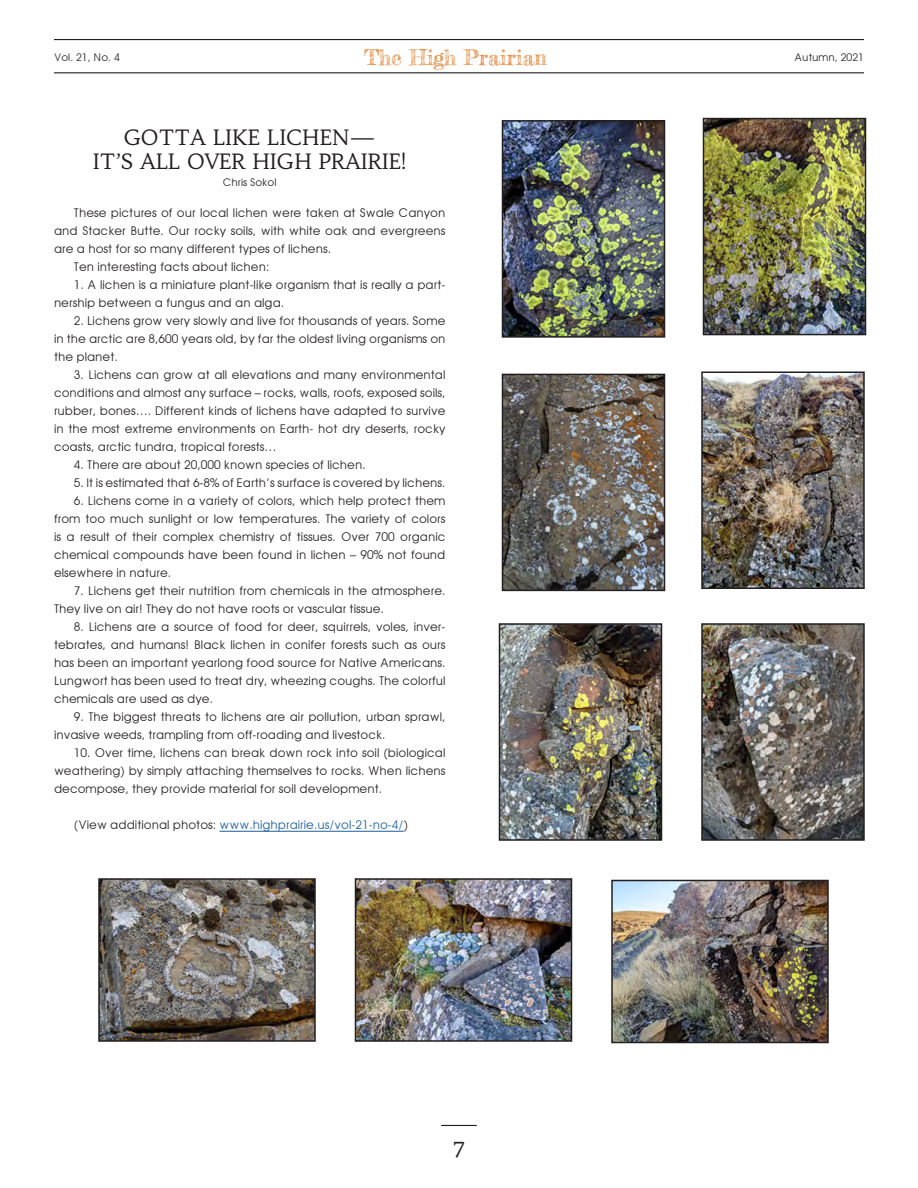
<style>
.page{position:relative;width:918px;height:1188px;background:#fff}
.page>*{position:absolute;margin:0;border:0;box-sizing:border-box;transform-origin:0 0}
.Headline{font:21px/24px "Habibi";color:#231f20;text-align:center}
.t1{font:21px "Frederickathe Great";color:#e27b26}
.t2{font:12px/18px "Avant Garde";color:#231f20;text-align:justify}
.t3{font:12px "Avant Garde";color:#175d9e}
.byline{font:10.5px "Avant Garde";color:#231f20}
.s1{color:#231f20}
</style>
<div class="page">
<hr style="left:54px;top:72px;width:810px;height:1px;background:#231f20">
<hr style="left:54px;top:39px;width:810px;height:1px;background:#231f20">
<hr style="left:441px;top:1125px;width:36px;height:1px;background:#231f20">
<hr style="left:220px;top:831px;width:184px;height:1px;background:#175d9e">
<img style="left:505px;top:123px;width:157px;height:212px">
<div style="left:502px;top:120px;width:163px;height:218px;border:2px solid #231f20"></div>
<img style="left:706px;top:121px;width:157px;height:211px">
<div style="left:703px;top:118px;width:163px;height:217px;border:2px solid #231f20"></div>
<img style="left:505px;top:377px;width:157px;height:211px">
<div style="left:502px;top:374px;width:163px;height:217px;border:2px solid #231f20"></div>
<img style="left:704px;top:374px;width:158px;height:212px">
<div style="left:701px;top:371px;width:164px;height:218px;border:2px solid #231f20"></div>
<img style="left:502px;top:626px;width:157px;height:212px">
<div style="left:499px;top:623px;width:163px;height:218px;border:2px solid #231f20"></div>
<img style="left:704px;top:626px;width:158px;height:212px">
<div style="left:701px;top:623px;width:164px;height:218px;border:2px solid #231f20"></div>
<img style="left:101px;top:881px;width:212px;height:158px">
<div style="left:98px;top:878px;width:218px;height:164px;border:2px solid #231f20"></div>
<img style="left:358px;top:881px;width:211px;height:158px">
<div style="left:355px;top:878px;width:217px;height:164px;border:2px solid #231f20"></div>
<img style="left:614px;top:883px;width:212px;height:157px">
<div style="left:611px;top:880px;width:218px;height:163px;border:2px solid #231f20"></div>
<p class="byline" style="left:54px;top:51px;width:67px">Vol. 21, No. 4</p>
<h1 class="t1" style="left:364px;top:44px;width:184px">The High Prairian</h1>
<p class="byline" style="left:795px;top:51px;width:71px">Autumn, 2021</p>
<p class="Headline" style="left:93px;top:126px;width:315px">GOTTA LIKE LICHEN—<br>IT’S ALL OVER HIGH PRAIRIE!</p>
<p class="byline" style="left:223px;top:175px;width:55px">Chris Sokol</p>
<p class="t2" style="left:54px;top:204px;width:393px;text-indent:20px">These pictures of our local lichen were taken at Swale Canyon and Stacker Butte. Our rocky soils, with white oak and evergreens are a host for so many different types of lichens.</p>
<p class="t2" style="left:74px;top:258px;width:197px">Ten interesting facts about lichen:</p>
<p class="t2" style="left:54px;top:276px;width:393px;text-indent:20px">1. A lichen is a miniature plant-like organism that is really a part&shy;nership between a fungus and an alga.</p>
<p class="t2" style="left:54px;top:312px;width:393px;text-indent:20px">2. Lichens grow very slowly and live for thousands of years. Some in the arctic are 8,600 years old, by far the oldest living organisms on the planet.</p>
<p class="t2" style="left:54px;top:366px;width:393px;text-indent:20px">3. Lichens can grow at all elevations and many environmental conditions and almost any surface – rocks, walls, roofs, exposed soils, rubber, bones…. Different kinds of lichens have adapted to survive in the most extreme environments on Earth- hot dry deserts, rocky coasts, arctic tundra, tropical forests…</p>
<p class="t2" style="left:74px;top:456px;width:293px">4. There are about 20,000 known species of lichen.</p>
<p class="t2" style="left:74px;top:474px;width:373px">5. It is estimated that 6-8% of Earth’s surface is covered by lichens.</p>
<p class="t2" style="left:54px;top:492px;width:393px;text-indent:20px">6. Lichens come in a variety of colors, which help protect them from too much sunlight or low temperatures. The variety of colors is a result of their complex chemistry of tissues. Over 700 organic chemical compounds have been found in lichen – 90% not found elsewhere in nature.</p>
<p class="t2" style="left:54px;top:582px;width:393px;text-indent:20px">7. Lichens get their nutrition from chemicals in the atmosphere.<br>They live on air! They do not have roots or vascular tissue.</p>
<p class="t2" style="left:54px;top:618px;width:393px;text-indent:20px">8. Lichens are a source of food for deer, squirrels, voles, inver&shy;tebrates, and humans! Black lichen in conifer forests such as ours has been an important yearlong food source for Native Americans.<br>Lungwort has been used to treat dry, wheezing coughs. The colorful chemicals are used as dye.</p>
<p class="t2" style="left:54px;top:708px;width:393px;text-indent:20px">9. The biggest threats to lichens are air pollution, urban sprawl, invasive weeds, trampling from off-roading and livestock.</p>
<p class="t2" style="left:54px;top:744px;width:393px;text-indent:20px">10. Over time, lichens can break down rock into soil (biological weathering) by simply attaching themselves to rocks. When lichens decompose, they provide material for soil development.</p>
<p class="t3" style="left:74px;top:817px;width:336px"><span class="s1">(View additional photos:</span> www.highprairie.us/vol-21-no-4/<span class="s1">)</span></p>
<p class="Headline" style="left:452px;top:1133px;width:16px">7</p>
</div>
